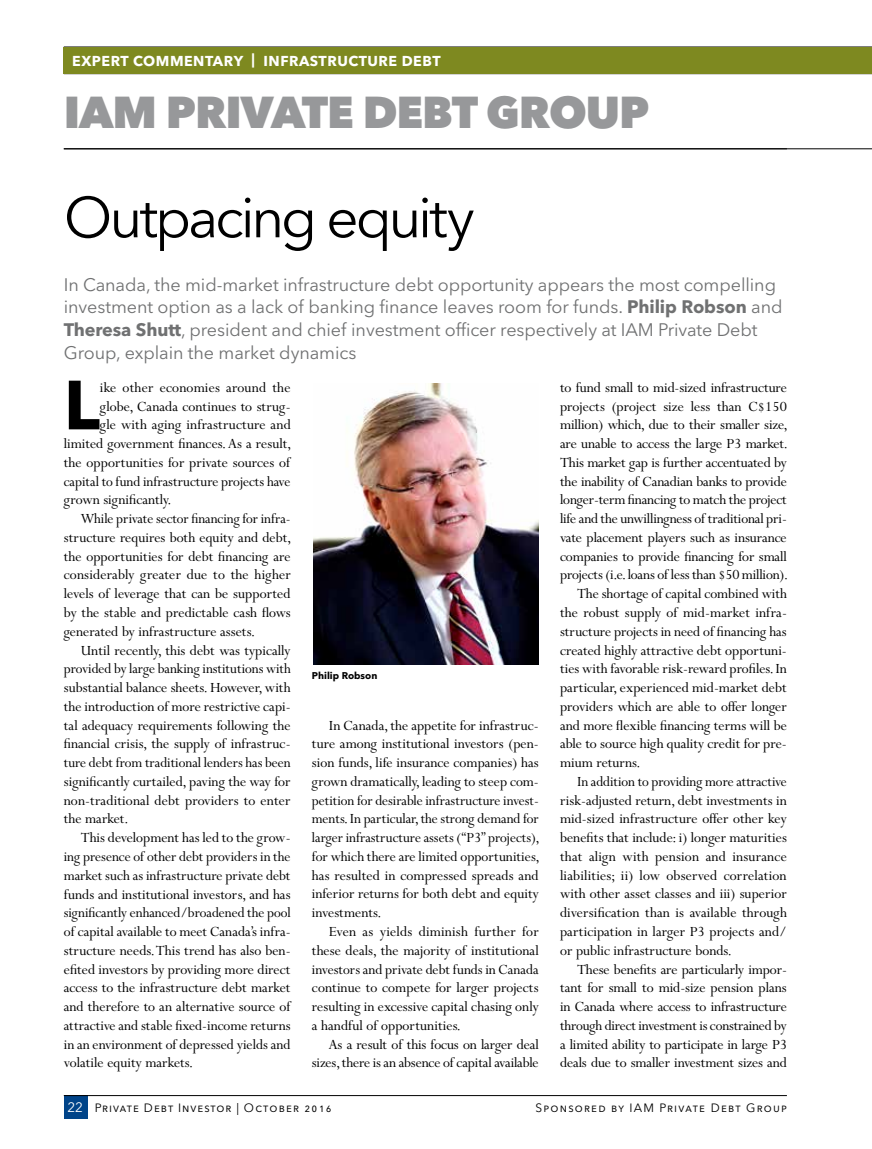
<style>
.page{position:relative;width:872px;height:1149px;background:#fff}
.page>*{position:absolute;margin:0;border:0;box-sizing:border-box;transform-origin:0 0}
.t1{font:700 68.7px "Avenir Next LT Pro";color:#000}
.t2{font:57px "Avenir Next LT Pro";letter-spacing:-.06em;color:#000}
.t3{font:800 44.25px "Avenir Next LT Pro";letter-spacing:-.025em;color:#97989a}
.t4{font:18px/22.5px "Avenir Next LT Pro";letter-spacing:-.005em;color:#707172}
.t5{font:15.75px/18.8px "Perpetua MT Pro";color:#000;text-align:justify}
.t6{font:700 14.25px "Avenir Next LT Pro";letter-spacing:.035em;color:#fff}
.t7{font:13.5px "Avenir Next LT Pro";color:#fff}
.t8{font:12px "Avenir Next LT Pro";letter-spacing:.08em;color:#000}
.t9{font:12px "Avenir Next LT Pro";letter-spacing:.1em;color:#000}
.t10{font:700 9.75px "Avenir Next LT Pro";color:#000}
.s1{font-weight:700}
</style>
<div class="page">
<div style="left:64px;top:1095px;width:23px;height:23px;background:#004489"></div>
<hr style="left:64px;top:1094px;width:723px;height:1px;background:#000">
<hr style="left:64px;top:148px;width:808px;height:1px;background:#000">
<div style="left:64px;top:47px;width:808px;height:27px;background:#7e8920"></div>
<img style="left:313px;top:383px;width:226px;height:281px">
<p class="t6" style="left:72px;top:52px;width:370px">EXPERT COMMENTARY | INFRASTRUCTURE DEBT</p>
<h3 class="t3" style="left:64px;top:85px;width:587px">IAM PRIVATE DEBT GROUP</h3>
<h2 class="t2" style="left:64px;top:183px;width:412px">Outpacing equity</h2>
<p class="t4" style="left:64px;top:273px;width:720px">In Canada, the mid-market infrastructure debt opportunity appears the most compelling investment option as a lack of banking finance leaves room for funds. <span class="s1">Philip Robson</span> and <span class="s1">Theresa Shutt</span>, president and chief investment officer respectively at IAM Private Debt Group, explain the market dynamics</p>
<h1 class="t1" style="left:64px;top:363px;width:38px">L</h1>
<p class="t5" style="left:100px;top:378px;width:192px">ike other economies around the</p>
<p class="t5" style="left:560px;top:378px;width:228px">to fund small to mid-sized infrastructure</p>
<p class="t5" style="left:560px;top:396px;width:228px">projects (project size less than C$150</p>
<p class="t5" style="left:560px;top:415px;width:229px">million) which, due to their smaller size,</p>
<p class="t5" style="left:560px;top:434px;width:229px">are unable to access the large P3 market.</p>
<p class="t5" style="left:560px;top:453px;width:228px">This market gap is further accentuated by</p>
<p class="t5" style="left:560px;top:471px;width:228px">the inability of Canadian banks to provide</p>
<p class="t5" style="left:560px;top:490px;width:228px">longer-term financing to match the project</p>
<p class="t5" style="left:560px;top:509px;width:228px">life and the unwillingness of traditional pri-</p>
<p class="t5" style="left:560px;top:528px;width:228px">vate placement players such as insurance</p>
<p class="t5" style="left:560px;top:546px;width:228px">companies to provide financing for small</p>
<p class="t5" style="left:560px;top:565px;width:229px">projects (i.e. loans of less than $50 million).</p>
<p class="t5" style="left:577px;top:584px;width:211px">The shortage of capital combined with</p>
<p class="t5" style="left:560px;top:603px;width:228px">the robust supply of mid-market infra-</p>
<p class="t5" style="left:560px;top:621px;width:228px">structure projects in need of financing has</p>
<p class="t5" style="left:560px;top:640px;width:228px">created highly attractive debt opportuni-</p>
<p class="t5" style="left:560px;top:659px;width:228px">ties with favorable risk-reward profiles. In</p>
<p class="t5" style="left:560px;top:678px;width:228px">particular, experienced mid-market debt</p>
<p class="t5" style="left:560px;top:696px;width:228px">providers which are able to offer longer</p>
<p class="t5" style="left:560px;top:715px;width:228px">and more flexible financing terms will be</p>
<p class="t5" style="left:560px;top:734px;width:228px">able to source high quality credit for pre-</p>
<p class="t5" style="left:560px;top:753px;width:82px">mium returns.</p>
<p class="t5" style="left:577px;top:771px;width:211px">In addition to providing more attractive</p>
<p class="t5" style="left:560px;top:790px;width:228px">risk-adjusted return, debt investments in</p>
<p class="t5" style="left:560px;top:809px;width:228px">mid-sized infrastructure offer other key</p>
<p class="t5" style="left:560px;top:828px;width:228px">benefits that include: i) longer maturities</p>
<p class="t5" style="left:560px;top:846px;width:228px">that align with pension and insurance</p>
<p class="t5" style="left:560px;top:865px;width:228px">liabilities; ii) low observed correlation</p>
<p class="t5" style="left:560px;top:884px;width:228px">with other asset classes and iii) superior</p>
<p class="t5" style="left:560px;top:903px;width:228px">diversification than is available through</p>
<p class="t5" style="left:560px;top:921px;width:228px">participation in larger P3 projects and/</p>
<p class="t5" style="left:560px;top:940px;width:173px">or public infrastructure bonds.</p>
<p class="t5" style="left:577px;top:959px;width:211px">These benefits are particularly impor-</p>
<p class="t5" style="left:560px;top:978px;width:228px">tant for small to mid-size pension plans</p>
<p class="t5" style="left:560px;top:996px;width:228px">in Canada where access to infrastructure</p>
<p class="t5" style="left:560px;top:1015px;width:228px">through direct investment is constrained by</p>
<p class="t5" style="left:560px;top:1034px;width:228px">a limited ability to participate in large P3</p>
<p class="t5" style="left:560px;top:1053px;width:228px">deals due to smaller investment sizes and</p>
<p class="t5" style="left:100px;top:396px;width:192px">globe, Canada continues to strug-</p>
<p class="t5" style="left:100px;top:415px;width:192px">gle with aging infrastructure and</p>
<p class="t5" style="left:64px;top:434px;width:229px">limited government finances. As a result,</p>
<p class="t5" style="left:64px;top:453px;width:228px">the opportunities for private sources of</p>
<p class="t5" style="left:64px;top:471px;width:228px">capital to fund infrastructure projects have</p>
<p class="t5" style="left:64px;top:490px;width:109px">grown significantly.</p>
<p class="t5" style="left:81px;top:509px;width:211px">While private sector financing for infra-</p>
<p class="t5" style="left:64px;top:528px;width:229px">structure requires both equity and debt,</p>
<p class="t5" style="left:64px;top:546px;width:228px">the opportunities for debt financing are</p>
<p class="t5" style="left:64px;top:565px;width:228px">considerably greater due to the higher</p>
<p class="t5" style="left:64px;top:584px;width:228px">levels of leverage that can be supported</p>
<p class="t5" style="left:64px;top:603px;width:228px">by the stable and predictable cash flows</p>
<p class="t5" style="left:64px;top:621px;width:192px">generated by infrastructure assets.</p>
<p class="t5" style="left:81px;top:640px;width:211px">Until recently, this debt was typically</p>
<p class="t5" style="left:64px;top:659px;width:228px">provided by large banking institutions with</p>
<p class="t5" style="left:64px;top:678px;width:228px">substantial balance sheets. However, with</p>
<p class="t5" style="left:64px;top:696px;width:228px">the introduction of more restrictive capi-</p>
<p class="t5" style="left:64px;top:715px;width:228px">tal adequacy requirements following the</p>
<p class="t5" style="left:64px;top:734px;width:228px">financial crisis, the supply of infrastruc-</p>
<p class="t5" style="left:64px;top:753px;width:228px">ture debt from traditional lenders has been</p>
<p class="t5" style="left:64px;top:771px;width:228px">significantly curtailed, paving the way for</p>
<p class="t5" style="left:64px;top:790px;width:228px">non-traditional debt providers to enter</p>
<p class="t5" style="left:64px;top:809px;width:66px">the market.</p>
<p class="t5" style="left:81px;top:828px;width:211px">This development has led to the grow-</p>
<p class="t5" style="left:64px;top:846px;width:228px">ing presence of other debt providers in the</p>
<p class="t5" style="left:64px;top:865px;width:228px">market such as infrastructure private debt</p>
<p class="t5" style="left:64px;top:884px;width:228px">funds and institutional investors, and has</p>
<p class="t5" style="left:64px;top:903px;width:228px">significantly enhanced/broadened the pool</p>
<p class="t5" style="left:64px;top:921px;width:228px">of capital available to meet Canada’s infra-</p>
<p class="t5" style="left:64px;top:940px;width:228px">structure needs. This trend has also ben-</p>
<p class="t5" style="left:64px;top:959px;width:228px">efited investors by providing more direct</p>
<p class="t5" style="left:64px;top:978px;width:228px">access to the infrastructure debt market</p>
<p class="t5" style="left:64px;top:996px;width:228px">and therefore to an alternative source of</p>
<p class="t5" style="left:64px;top:1015px;width:228px">attractive and stable fixed-income returns</p>
<p class="t5" style="left:64px;top:1034px;width:228px">in an environment of depressed yields and</p>
<p class="t5" style="left:64px;top:1053px;width:131px">volatile equity markets.</p>
<p class="t10" style="left:312px;top:669px;width:67px">Philip Robson</p>
<p class="t5" style="left:312px;top:715px;width:229px;text-indent:17px">In Canada, the appetite for infrastruc&shy;ture among institutional investors (pen&shy;sion funds, life insurance companies) has grown dramatically, leading to steep com&shy;petition for desirable infrastructure invest&shy;ments. In particular, the strong demand for larger infrastructure assets (“P3” projects), for which there are limited opportunities, has resulted in compressed spreads and inferior returns for both debt and equity investments.</p>
<p class="t5" style="left:312px;top:921px;width:228px;text-indent:17px">Even as yields diminish further for these deals, the majority of institutional investors and private debt funds in Canada continue to compete for larger projects resulting in excessive capital chasing only a handful of opportunities.</p>
<p class="t5" style="left:312px;top:1034px;width:228px;text-align:right">As a result of this focus on larger deal sizes, there is an absence of capital available</p>
<p class="t7" style="left:67px;top:1099px;width:17px">22</p>
<p class="t8" style="left:95px;top:1100px;width:238px">Private Debt Investor | October 2016</p>
<p class="t9" style="left:535px;top:1100px;width:253px">Sponsored by IAM Private Debt Group</p>
</div>
